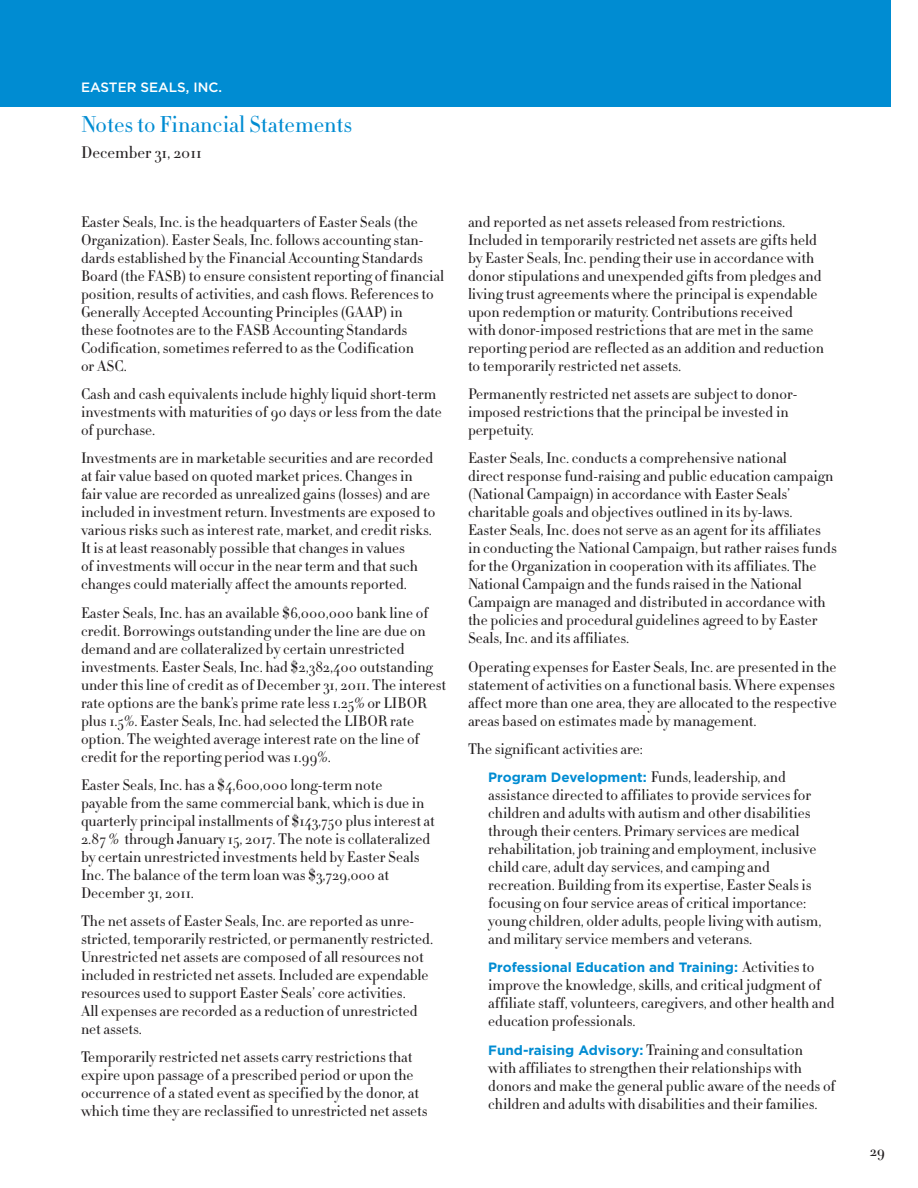
<style>
.page{position:relative;width:918px;height:1188px;background:#fff}
.page>*{position:absolute;margin:0;border:0;box-sizing:border-box;transform-origin:0 0}
.t1{font:300 22.5px "HTF Didot L06";color:#008cd2}
.t2{font:300 16.5px "HTF Didot L06";color:#231f20}
.t3{font:300 15px/18px "HTF Didot L06";color:#231f20}
.t4{font:500 15px "HTF Didot M06";color:#231f20}
.t5{font:700 13.5px "Gotham";color:#008cd2}
.t6{font:500 13.5px "Gotham";color:#fff}
.s1{font-family:"Gotham";font-weight:700;font-size:13.5px;color:#008cd2}
.s2{font-family:"HTF Didot L06";font-weight:300;font-size:15px;color:#231f20}
</style>
<div class="page">
<div style="left:0;top:0;width:891px;height:107px;background:#008cd2"></div>
<p class="t6" style="left:81px;top:83px;width:143px">EASTER SEALS, INC.</p>
<h1 class="t1" style="left:81px;top:111px;width:273px">Notes to Financial Statements</h1>
<p class="t2" style="left:81px;top:142px;width:122px">December 31, 2011</p>
<p class="t3" style="left:81px;top:213px;width:365px">Easter Seals, Inc. is the headquarters of Easter Seals (the Organization). Easter Seals, Inc. follows accounting stan&shy;dards established by the Financial Accounting Standards Board (the FASB) to ensure consistent reporting of financial position, results of activities, and cash flows. References to Generally Accepted Accounting Principles (GAAP) in<br>these footnotes are to the FASB Accounting Standards Codification, sometimes referred to as the Codification<br>or ASC.</p>
<p class="t3" style="left:81px;top:385px;width:362px">Cash and cash equivalents include highly liquid short-term investments with maturities of 90 days or less from the date of purchase.</p>
<p class="t3" style="left:81px;top:449px;width:356px">Investments are in marketable securities and are recorded at fair value based on quoted market prices. Changes in fair value are recorded as unrealized gains (losses) and are included in investment return. Investments are exposed to various risks such as interest rate, market, and credit risks.<br>It is at least reasonably possible that changes in values<br>of investments will occur in the near term and that such changes could materially affect the amounts reported.</p>
<p class="t3" style="left:81px;top:603px;width:367px">Easter Seals, Inc. has an available $6,000,000 bank line of credit. Borrowings outstanding under the line are due on demand and are collateralized by certain unrestricted investments. Easter Seals, Inc. had $2,382,400 outstanding under this line of credit as of December 31, 2011. The interest rate options are the bank’s prime rate less 1.25% or LIBOR plus 1.5%. Easter Seals, Inc. had selected the LIBOR rate option. The weighted average interest rate on the line of credit for the reporting period was 1.99%.</p>
<p class="t3" style="left:81px;top:776px;width:355px">Easter Seals, Inc. has a $4,600,000 long-term note<br>payable from the same commercial bank, which is due in quarterly principal installments of $143,750 plus interest at 2.87 % through January 15, 2017. The note is collateralized by certain unrestricted investments held by Easter Seals Inc. The balance of the term loan was $3,729,000 at December 31, 2011.</p>
<p class="t3" style="left:81px;top:912px;width:354px">The net assets of Easter Seals, Inc. are reported as unre&shy;stricted, temporarily restricted, or permanently restricted.<br>Unrestricted net assets are composed of all resources not included in restricted net assets. Included are expendable resources used to support Easter Seals’ core activities.<br>All expenses are recorded as a reduction of unrestricted net assets.</p>
<p class="t3" style="left:81px;top:1048px;width:348px">Temporarily restricted net assets carry restrictions that expire upon passage of a prescribed period or upon the occurrence of a stated event as specified by the donor, at which time they are reclassified to unrestricted net assets</p>
<p class="t3" style="left:468px;top:213px;width:357px">and reported as net assets released from restrictions.<br>Included in temporarily restricted net assets are gifts held by Easter Seals, Inc. pending their use in accordance with donor stipulations and unexpended gifts from pledges and living trust agreements where the principal is expendable upon redemption or maturity. Contributions received with donor-imposed restrictions that are met in the same reporting period are reflected as an addition and reduction to temporarily restricted net assets.</p>
<p class="t3" style="left:468px;top:385px;width:331px">Permanently restricted net assets are subject to donor&shy;imposed restrictions that the principal be invested in perpetuity.</p>
<p class="t3" style="left:468px;top:449px;width:370px">Easter Seals, Inc. conducts a comprehensive national<br>direct response fund-raising and public education campaign (National Campaign) in accordance with Easter Seals’ charitable goals and objectives outlined in its by-laws.<br>Easter Seals, Inc. does not serve as an agent for its affiliates in conducting the National Campaign, but rather raises funds for the Organization in cooperation with its affiliates. The National Campaign and the funds raised in the National Campaign are managed and distributed in accordance with the policies and procedural guidelines agreed to by Easter Seals, Inc. and its affiliates.</p>
<p class="t3" style="left:468px;top:657px;width:370px">Operating expenses for Easter Seals, Inc. are presented in the statement of activities on a functional basis. Where expenses affect more than one area, they are allocated to the respective areas based on estimates made by management.</p>
<p class="t3" style="left:488px;top:735px;width:299px;line-height:28.2px;text-indent:-20px">The significant activities are:<br><span class="s1">Program Development:</span> Funds, leadership, and</p>
<p class="t3" style="left:488px;top:786px;width:335px">assistance directed to affiliates to provide services for children and adults with autism and other disabilities through their centers. Primary services are medical rehabilitation, job training and employment, inclusive child care, adult day services, and camping and recreation. Building from its expertise, Easter Seals is focusing on four service areas of critical importance: young children, older adults, people living with autism, and military service members and veterans.</p>
<p class="t5" style="left:488px;top:963px;width:328px">Professional Education and Training: <span class="s2">Activities to</span></p>
<p class="t3" style="left:488px;top:976px;width:348px">improve the knowledge, skills, and critical judgment of affiliate staff, volunteers, caregivers, and other health and education professionals.</p>
<p class="t3" style="left:488px;top:1040px;width:349px"><span class="s1">Fund-raising Advisory:</span> Training and consultation<br>with affiliates to strengthen their relationships with donors and make the general public aware of the needs of children and adults with disabilities and their families.</p>
<p class="t4" style="left:870px;top:1142px;width:17px">29</p>
</div>
